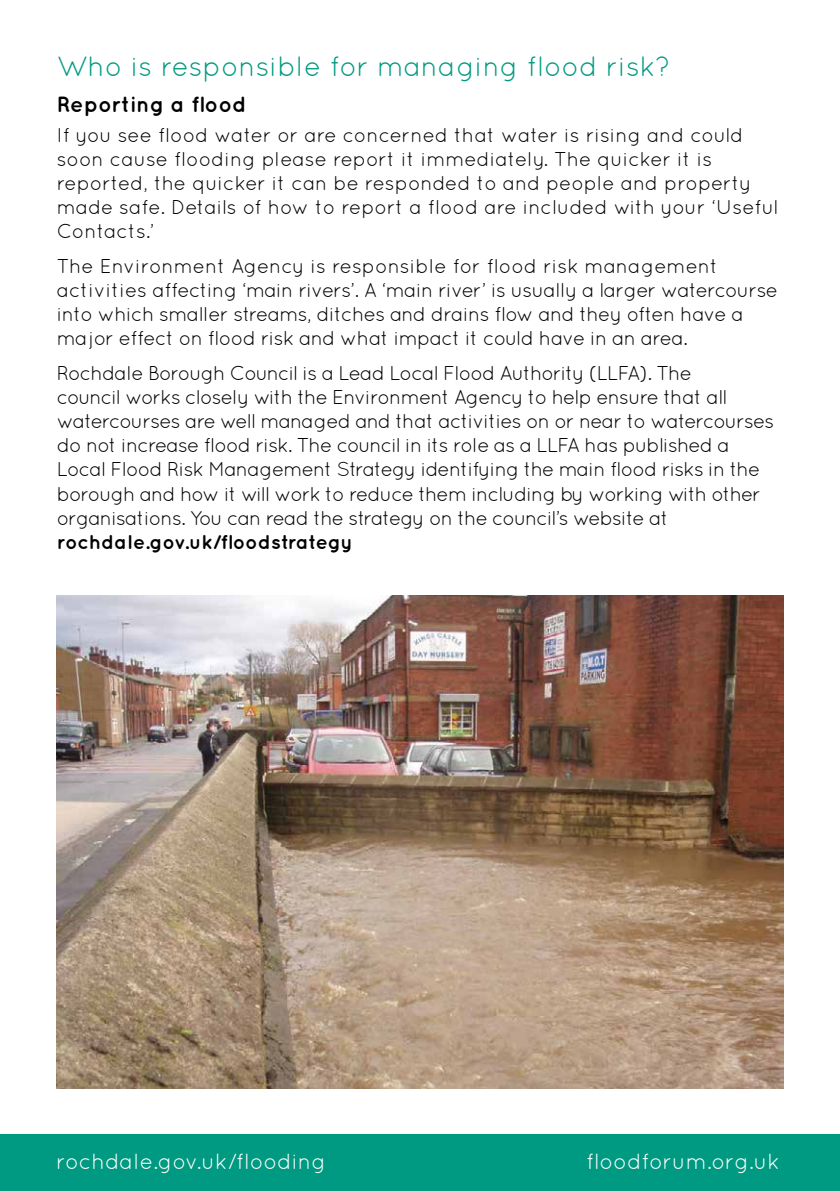
<style>
.page{position:relative;width:840px;height:1191px;background:#fff}
.page>*{position:absolute;margin:0;border:0;box-sizing:border-box;transform-origin:0 0}
.t1{font:28px "Quicksand";color:#009a82}
.t2{font:22px "Quicksand";color:#fff}
.t3{font:700 22px "Quicksand";color:#000}
.t4{font:20px/24px "Quicksand";letter-spacing:-.04em;color:#000}
.t5{font:20px/24px "Quicksand";color:#000}
.t6{font:700 20px "Quicksand";color:#000}
</style>
<div class="page">
<div style="left:0;top:1134px;width:839px;height:57px;background:#009a82"></div>
<img style="left:57px;top:595px;width:725px;height:494px">
<h1 class="t1" style="left:57px;top:50px;width:615px">Who is responsible for managing flood risk?</h1>
<p class="t3" style="left:57px;top:91px;width:191px">Reporting a flood</p>
<p class="t5" style="left:57px;top:122px;width:722px">If you see flood water or are concerned that water is rising and could soon cause flooding please report it immediately. The quicker it is reported, the quicker it can be responded to and people and property made safe. Details of how to report a flood are included with your ‘Useful Contacts.’</p>
<p class="t4" style="left:57px;top:254px;width:722px">The Environment Agency is responsible for flood risk management activities affecting ‘main rivers’. A ‘main river’ is usually a larger watercourse into which smaller streams, ditches and drains flow and they often have a major effect on flood risk and what impact it could have in an area.</p>
<p class="t4" style="left:57px;top:361px;width:718px">Rochdale Borough Council is a Lead Local Flood Authority (LLFA). The<br>council works closely with the Environment Agency to help ensure that all watercourses are well managed and that activities on or near to watercourses do not increase flood risk. The council in its role as a LLFA has published a Local Flood Risk Management Strategy identifying the main flood risks in the borough and how it will work to reduce them including by working with other organisations. You can read the strategy on the council’s website at</p>
<p class="t6" style="left:57px;top:529px;width:297px">rochdale.gov.uk/floodstrategy</p>
<p class="t2" style="left:56px;top:1148px;width:271px">rochdale.gov.uk/flooding</p>
<p class="t2" style="left:585px;top:1148px;width:195px">floodforum.org.uk</p>
</div>
